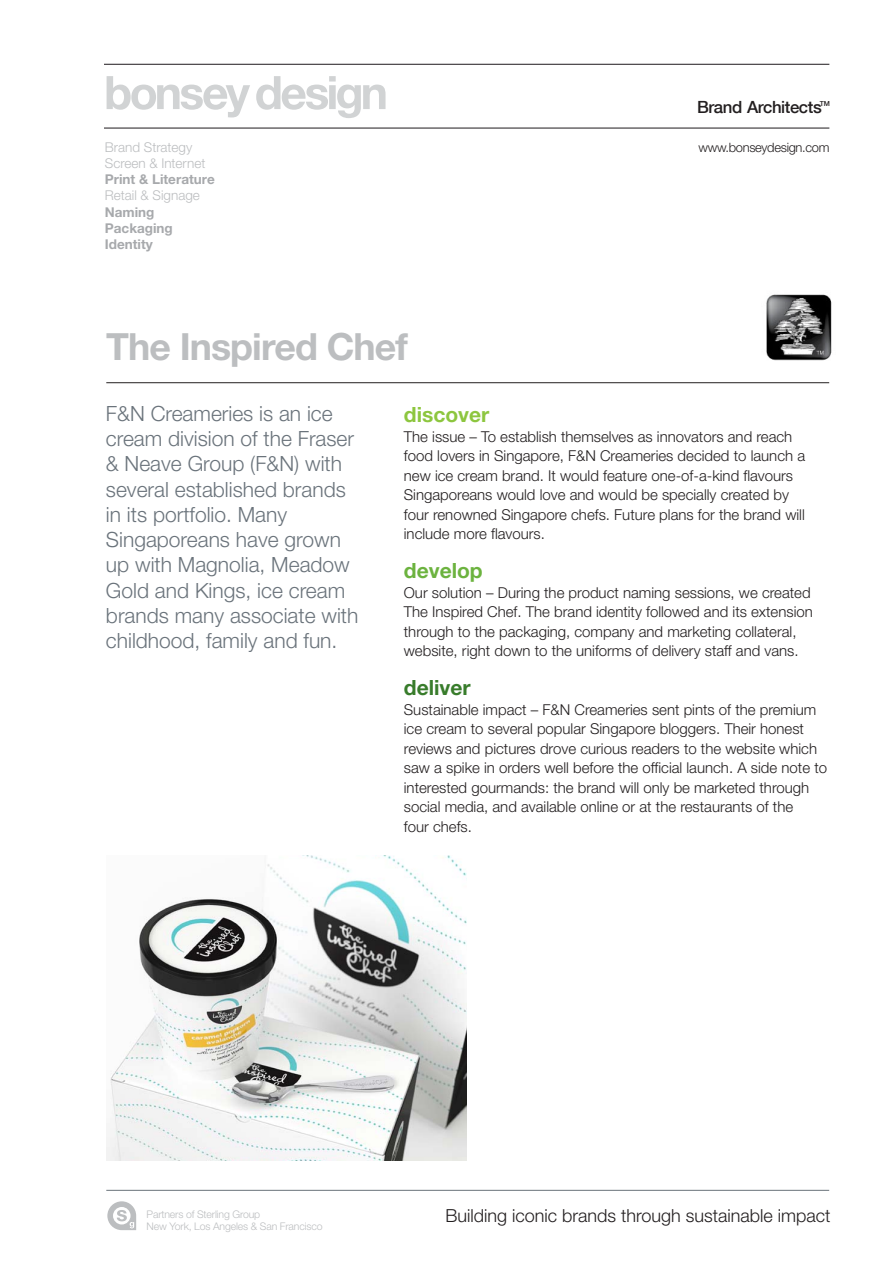
<style>
.page{position:relative;width:893px;height:1263px;background:#fff}
.page>*{position:absolute;margin:0;border:0;box-sizing:border-box;transform-origin:0 0}
.t1{font:700 37.5px "Helvetica Neue";letter-spacing:-.025em;color:#bcbec0}
.t2{font:300 21px/25.2px "Helvetica Neue";color:#6a737b}
.t3{font:700 21px "Helvetica Neue";color:#8dc63f}
.t4{font:700 21px "Helvetica Neue";color:#6cb33f}
.t5{font:700 21px "Helvetica Neue";color:#387c2b}
.t6{font:300 18px "Helvetica Neue";color:#231f20}
.t7{font:500 16.8px "Helvetica Neue";letter-spacing:-.025em;color:#231f20}
.t8{font:300 15px/19.5px "Helvetica Neue";color:#231f20}
.t9{font:300 13.5px/16.2px "Helvetica Neue";color:#bcbec0}
.t10{font:700 13.5px/16.2px "Helvetica Neue";color:#a7a9ac}
.t11{font:300 12.9px "Helvetica Neue";letter-spacing:-.025em;color:#231f20}
.t12{font:300 10.5px/12.6px "Helvetica Neue";letter-spacing:-.015em;color:#bcbec0}
.t13{font:500 6.9px "Helvetica Neue";color:#231f20}
</style>
<div class="page">
<img style="left:106px;top:855px;width:361px;height:305px">
<svg style="left:256px;top:76px;width:130px;height:42px"></svg>
<svg style="left:107px;top:76px;width:143px;height:41px"></svg>
<hr style="left:104px;top:128px;width:725px;height:1px;background:#1e191d">
<hr style="left:104px;top:64px;width:725px;height:1px;background:#1e191d">
<svg style="left:107px;top:1201px;width:29px;height:29px"></svg>
<hr style="left:106px;top:382px;width:723px;height:1px;background:#231f20">
<hr style="left:106px;top:1190px;width:723px;height:1px;background:#6a737b">
<img style="left:766px;top:294px;width:66px;height:67px">
<p class="t9" style="left:105px;top:139px;width:102px">Brand Strategy<br>Screen &amp; Internet</p>
<p class="t10" style="left:105px;top:171px;width:111px">Print &amp; Literature</p>
<p class="t9" style="left:105px;top:187px;width:97px">Retail &amp; Signage</p>
<p class="t10" style="left:105px;top:203px;width:69px">Naming<br>Packaging<br>Identity</p>
<h1 class="t1" style="left:106px;top:323px;width:303px">The Inspired Chef</h1>
<p class="t7" style="left:697px;top:94px;width:126px">Brand Architects</p>
<p class="t13" style="left:820px;top:98px;width:12px">TM</p>
<p class="t11" style="left:698px;top:139px;width:133px">www.bonseydesign.com</p>
<p class="t2" style="left:106px;top:401px;width:254px">F&amp;N Creameries is an ice cream division of the Fraser &amp; Neave Group (F&amp;N) with several established brands in its portfolio. Many<br>Singaporeans have grown up with Magnolia, Meadow<br>Gold and Kings, ice cream brands many associate with childhood, family and fun.</p>
<h2 class="t3" style="left:404px;top:401px;width:87px">discover</h2>
<p class="t8" style="left:404px;top:426px;width:403px">The issue – To establish themselves as innovators and reach food lovers in Singapore, F&amp;N Creameries decided to launch a new ice cream brand. It would feature one-of-a-kind flavours Singaporeans would love and would be specially created by four renowned Singapore chefs. Future plans for the brand will include more flavours.</p>
<h2 class="t4" style="left:404px;top:557px;width:80px">develop</h2>
<p class="t8" style="left:404px;top:582px;width:410px">Our solution – During the product naming sessions, we created The Inspired Chef. The brand identity followed and its extension through to the packaging, company and marketing collateral, website, right down to the uniforms of delivery staff and vans.</p>
<h2 class="t5" style="left:404px;top:674px;width:68px">deliver</h2>
<p class="t8" style="left:404px;top:699px;width:425px">Sustainable impact – F&amp;N Creameries sent pints of the premium ice cream to several popular Singapore bloggers. Their honest reviews and pictures drove curious readers to the website which saw a spike in orders well before the official launch. A side note to interested gourmands: the brand will only be marketed through social media, and available online or at the restaurants of the<br>four chefs.</p>
<p class="t12" style="left:147px;top:1207px;width:177px">Partners of Sterling Group<br>New York, Los Angeles &amp; San Francisco</p>
<p class="t6" style="left:445px;top:1204px;width:387px">Building iconic brands through sustainable impact</p>
</div>
